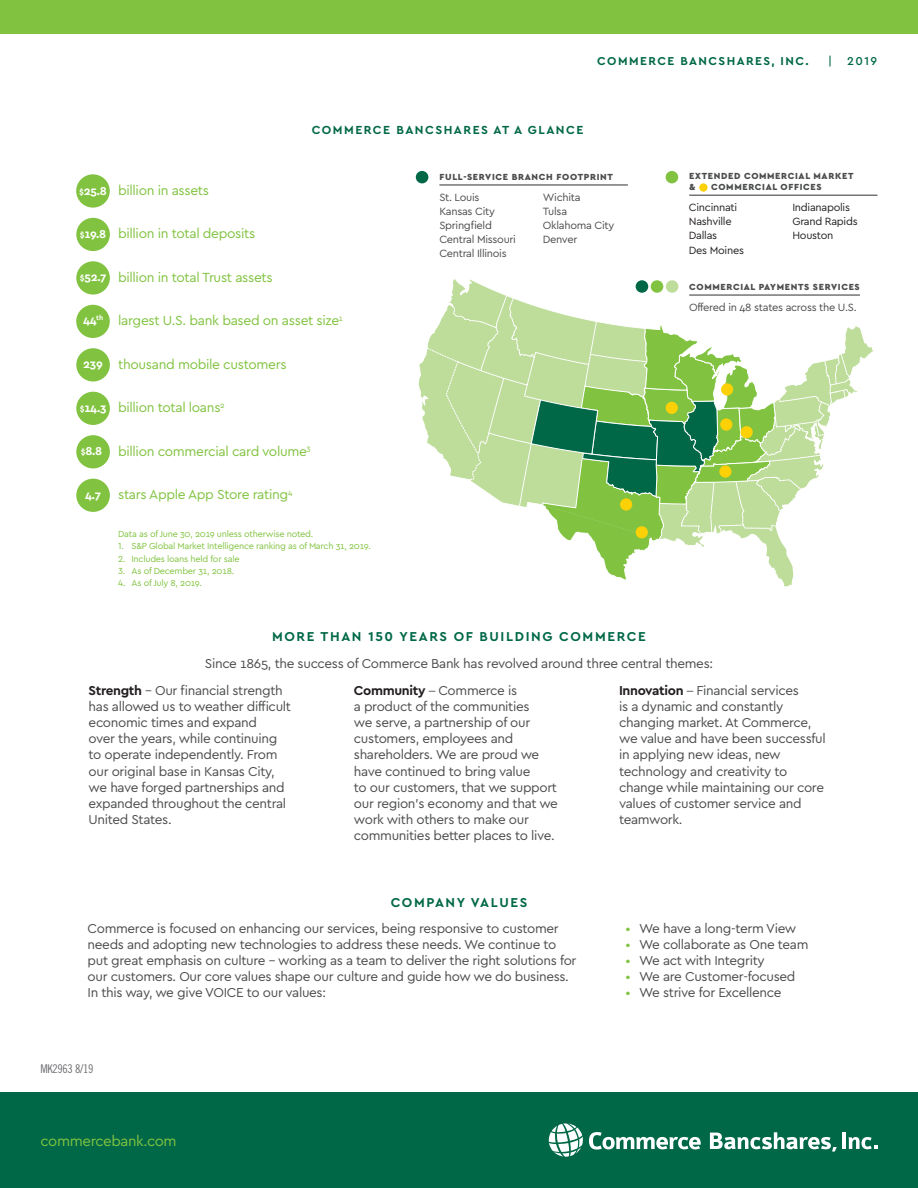
<style>
.page{position:relative;width:918px;height:1188px;background:#fff}
.page>*{position:absolute;margin:0;border:0;box-sizing:border-box;transform-origin:0 0}
.t1{font:15px "Cera";letter-spacing:-.025em;color:#81c340}
.IBC_HEADINGS{font:13.8px "Cera";letter-spacing:-.025em;color:#81c340}
.t2{font:13.5px/16.2px "Cera";letter-spacing:-.025em;color:#4b4c4d}
.t3{font:700 13.5px "Cera";letter-spacing:.12em;color:#006847}
.t4{font:700 12.3px "Cera";letter-spacing:.12em;color:#006847}
.IBC_HEADINGS-2{font:700 12px "Cera";letter-spacing:-.025em;color:#fff}
.t5{font:700 12px "Cera";letter-spacing:.12em;color:#006847}
.t6{font:12px "Trade Gothic LT Std Cn 18";letter-spacing:-.025em;color:#6c6d70}
.t7{font:500 12px "Cera";color:#006847}
.t8{font:10.95px "Cera";letter-spacing:-.025em;color:#4b4c4d}
.t9{font:10.95px "Cera";letter-spacing:-.025em;color:#231f20}
.t10{font:900 9.3px/11.1px "Cera";letter-spacing:.07em;color:#4b4c4d}
.IBC_HEADINGS-3{font:9.15px "Cera";letter-spacing:-.025em;color:#81c340}
.s1{font-size:9px}
.s2{font-weight:700;color:#231f20}
.s3{font-family:"Meta OT Norm"}
.s4{color:#81c340}
</style>
<div class="page">
<svg style="left:418px;top:279px;width:455px;height:308px"></svg>
<div style="left:719px;top:465px;width:12px;height:13px;background:#fed006;border-radius:50%"></div>
<div style="left:720px;top:418px;width:12px;height:13px;background:#fed006;border-radius:50%"></div>
<div style="left:721px;top:383px;width:12px;height:13px;background:#fed006;border-radius:50%"></div>
<div style="left:620px;top:498px;width:12px;height:13px;background:#fed006;border-radius:50%"></div>
<div style="left:666px;top:402px;width:12px;height:12px;background:#fed006;border-radius:50%"></div>
<div style="left:636px;top:526px;width:12px;height:12px;background:#fed006;border-radius:50%"></div>
<div style="left:741px;top:426px;width:12px;height:12px;background:#fed006;border-radius:50%"></div>
<div style="left:0;top:0;width:918px;height:34px;background:#81c340"></div>
<div style="left:76px;top:174px;width:34px;height:34px;background:#81c340;border-radius:50%"></div>
<div style="left:76px;top:218px;width:34px;height:33px;background:#81c340;border-radius:50%"></div>
<div style="left:76px;top:261px;width:34px;height:34px;background:#81c340;border-radius:50%"></div>
<div style="left:76px;top:305px;width:34px;height:33px;background:#81c340;border-radius:50%"></div>
<div style="left:76px;top:348px;width:34px;height:33px;background:#81c340;border-radius:50%"></div>
<div style="left:76px;top:392px;width:34px;height:33px;background:#81c340;border-radius:50%"></div>
<div style="left:76px;top:435px;width:34px;height:33px;background:#81c340;border-radius:50%"></div>
<div style="left:76px;top:479px;width:34px;height:33px;background:#81c340;border-radius:50%"></div>
<div style="left:0;top:1092px;width:918px;height:96px;background:#006847"></div>
<svg style="left:549px;top:1123px;width:34px;height:34px"></svg>
<svg style="left:589px;top:1132px;width:112px;height:18px"></svg>
<svg style="left:710px;top:1132px;width:127px;height:20px"></svg>
<hr style="left:842px;top:1133px;width:4px;height:16px;background:#fff">
<svg style="left:849px;top:1137px;width:29px;height:12px"></svg>
<hr style="left:689px;top:294px;width:171px;height:2px;background:#4b4c4d">
<div style="left:666px;top:280px;width:12px;height:13px;background:#bedd9b;border-radius:50%"></div>
<div style="left:651px;top:280px;width:12px;height:13px;background:#81c340;border-radius:50%"></div>
<div style="left:636px;top:280px;width:12px;height:13px;background:#006847;border-radius:50%"></div>
<div style="left:416px;top:171px;width:12px;height:12px;background:#006847;border-radius:50%"></div>
<hr style="left:439px;top:184px;width:189px;height:2px;background:#4b4c4d">
<div style="left:666px;top:171px;width:12px;height:12px;background:#81c340;border-radius:50%"></div>
<hr style="left:689px;top:195px;width:188px;height:1px;background:#4b4c4d">
<div style="left:699px;top:183px;width:9px;height:9px;background:#fed006;border-radius:50%"></div>
<p class="t5" style="left:597px;top:53px;width:213px">COMMERCE BANCSHARES, INC.</p>
<p class="t7" style="left:828px;top:53px;width:5px">|</p>
<p class="t7" style="left:847px;top:53px;width:32px">2019</p>
<p class="t4" style="left:312px;top:122px;width:273px">COMMERCE BANCSHARES AT A GLANCE</p>
<p class="IBC_HEADINGS-2" style="left:79px;top:183px;width:29px"><span class="s1">$</span>25.8</p>
<p class="IBC_HEADINGS-2" style="left:80px;top:226px;width:28px"><span class="s1">$</span>19.8</p>
<p class="IBC_HEADINGS-2" style="left:80px;top:269px;width:28px"><span class="s1">$</span>52.7</p>
<p class="IBC_HEADINGS-2" style="left:83px;top:312px;width:22px">44<sup>th</sup></p>
<p class="IBC_HEADINGS-2" style="left:83px;top:356px;width:21px">239</p>
<p class="IBC_HEADINGS-2" style="left:80px;top:400px;width:28px"><span class="s1">$</span>14.3</p>
<p class="IBC_HEADINGS-2" style="left:81px;top:443px;width:23px"><span class="s1">$</span>8.8</p>
<p class="IBC_HEADINGS-2" style="left:85px;top:487px;width:17px">4.7</p>
<p class="IBC_HEADINGS" style="left:118px;top:181px;width:92px">billion in assets</p>
<p class="IBC_HEADINGS" style="left:118px;top:224px;width:139px">billion in total deposits</p>
<p class="IBC_HEADINGS" style="left:118px;top:268px;width:156px">billion in total Trust assets</p>
<p class="IBC_HEADINGS" style="left:118px;top:311px;width:226px">largest U.S. bank based on asset size<sup>1</sup></p>
<p class="IBC_HEADINGS" style="left:118px;top:355px;width:170px">thousand mobile customers</p>
<p class="IBC_HEADINGS" style="left:118px;top:398px;width:108px">billion total loans<sup>2</sup></p>
<p class="IBC_HEADINGS" style="left:118px;top:442px;width:194px">billion commercial card volume<sup>3</sup></p>
<p class="IBC_HEADINGS" style="left:118px;top:485px;width:176px">stars Apple App Store rating<sup>4</sup></p>
<p class="IBC_HEADINGS-3" style="left:118px;top:528px;width:197px">Data as of June 30, 2019 unless otherwise noted.</p>
<p class="IBC_HEADINGS-3" style="left:118px;top:540px;width:254px">1. S&amp;P Global Market Intelligence ranking as of March 31, 2019.</p>
<p class="IBC_HEADINGS-3" style="left:118px;top:553px;width:123px">2. Includes loans held for sale</p>
<p class="IBC_HEADINGS-3" style="left:118px;top:565px;width:118px">3. As of December 31, 2018.</p>
<p class="IBC_HEADINGS-3" style="left:118px;top:577px;width:85px">4. As of July 8, 2019.</p>
<p class="t10" style="left:439px;top:171px;width:175px">FULL-SERVICE BRANCH FOOTPRINT</p>
<p class="t8" style="left:439px;top:190px;width:42px">St. Louis</p>
<p class="t8" style="left:439px;top:204px;width:57px">Kansas City</p>
<p class="t8" style="left:439px;top:218px;width:54px">Springfield</p>
<p class="t8" style="left:439px;top:232px;width:78px">Central Missouri</p>
<p class="t8" style="left:439px;top:246px;width:69px">Central Illinois</p>
<p class="t8" style="left:543px;top:190px;width:39px">Wichita</p>
<p class="t8" style="left:543px;top:204px;width:26px">Tulsa</p>
<p class="t8" style="left:543px;top:218px;width:73px">Oklahoma City</p>
<p class="t8" style="left:543px;top:232px;width:36px">Denver</p>
<p class="t10" style="left:689px;top:170px;width:166px">EXTENDED COMMERCIAL MARKET &amp;</p>
<p class="t10" style="left:711px;top:181px;width:112px">COMMERCIAL OFFICES</p>
<p class="t9" style="left:689px;top:200px;width:50px">Cincinnati</p>
<p class="t9" style="left:689px;top:214px;width:44px">Nashville</p>
<p class="t9" style="left:689px;top:228px;width:30px">Dallas</p>
<p class="t9" style="left:689px;top:243px;width:57px">Des Moines</p>
<p class="t9" style="left:792px;top:200px;width:59px">Indianapolis</p>
<p class="t9" style="left:792px;top:214px;width:67px">Grand Rapids</p>
<p class="t9" style="left:792px;top:228px;width:42px">Houston</p>
<p class="t10" style="left:689px;top:281px;width:172px">COMMERCIAL PAYMENTS SERVICES</p>
<p class="t8" style="left:689px;top:300px;width:169px">Offered in 48 states across the U.S.</p>
<p class="t3" style="left:272px;top:628px;width:375px">MORE THAN 150 YEARS OF BUILDING COMMERCE</p>
<p class="t2" style="left:205px;top:654px;width:510px">Since 1865, the success of Commerce Bank has revolved around three central themes:</p>
<p class="t2" style="left:89px;top:681px;width:204px"><span class="s2">Strength</span> – Our financial strength has allowed us to weather difficult economic times and expand<br>over the years, while continuing to operate independently. From our original base in Kansas City, we have forged partnerships and expanded throughout the central<br>United States.</p>
<p class="t2" style="left:354px;top:681px;width:206px"><span class="s2">Community</span> <span class="s3">–</span> Commerce is<br>a product of the communities<br>we serve, a partnership of our customers, employees and shareholders. We are proud we have continued to bring value<br>to our customers, that we support our region’s economy and that we work with others to make our communities better places to live.</p>
<p class="t2" style="left:619px;top:681px;width:208px"><span class="s2">Innovation</span> <span class="s3">–</span> Financial services<br>is a dynamic and constantly changing market. At Commerce, we value and have been successful in applying new ideas, new technology and creativity to change while maintaining our core values of customer service and teamwork.</p>
<p class="t3" style="left:391px;top:894px;width:138px">COMPANY VALUES</p>
<p class="t2" style="left:88px;top:919px;width:490px">Commerce is focused on enhancing our services, being responsive to customer needs and adopting new technologies to address these needs. We continue to put great emphasis on culture – working as a team to deliver the right solutions for our customers. Our core values shape our culture and guide how we do business.<br>In this way, we give VOICE to our values:</p>
<p class="t2" style="left:625px;top:919px;width:172px"><span class="s4">•</span> We have a long-term View</p>
<p class="t2" style="left:625px;top:936px;width:185px"><span class="s4">•</span> We collaborate as One team</p>
<p class="t2" style="left:625px;top:952px;width:141px"><span class="s4">•</span> We act with Integrity</p>
<p class="t2" style="left:625px;top:968px;width:171px"><span class="s4">•</span> We are Customer-focused</p>
<p class="t2" style="left:625px;top:984px;width:157px"><span class="s4">•</span> We strive for Excellence</p>
<p class="t6" style="left:40px;top:1062px;width:54px">MK2963 8/19</p>
<p class="t1" style="left:40px;top:1131px;width:138px">commercebank.com</p>
</div>
